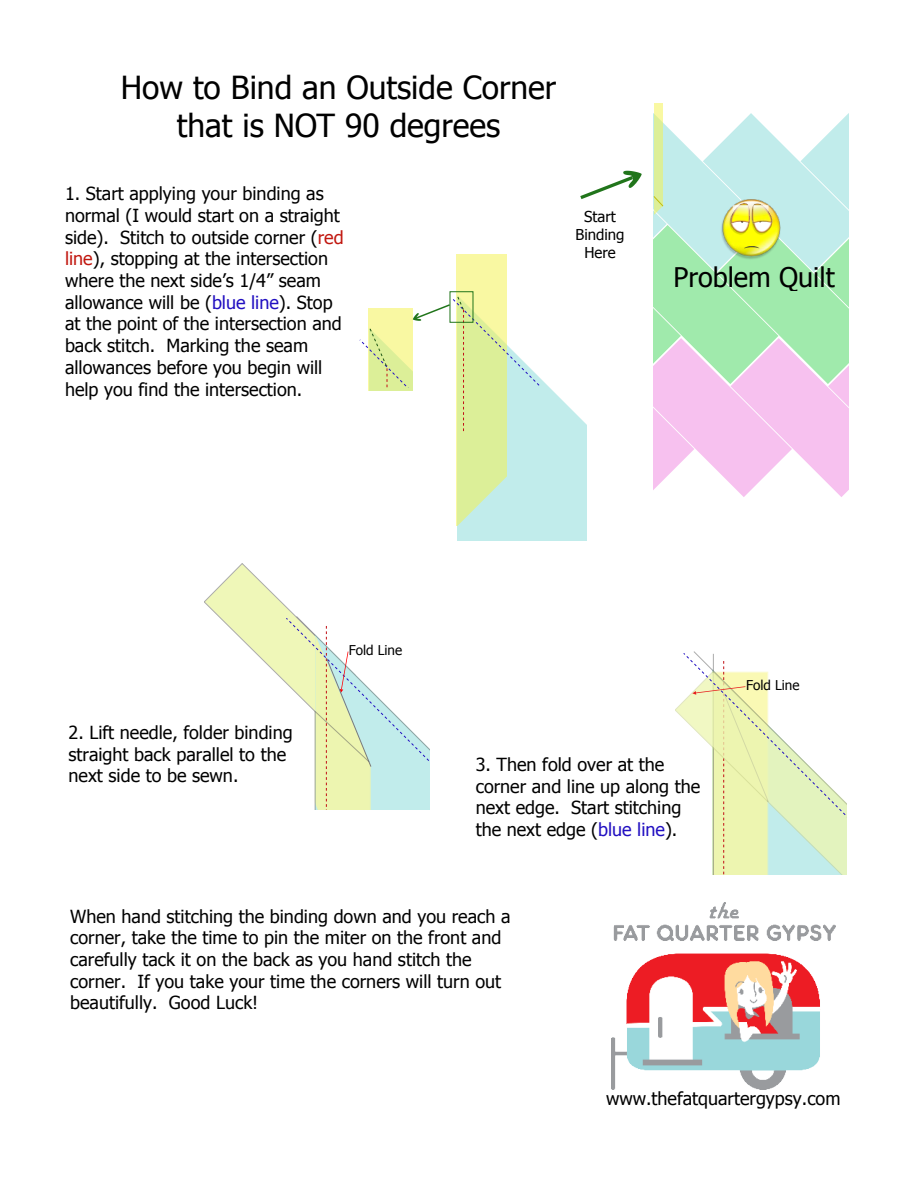
<style>
.page{position:relative;width:918px;height:1188px;background:#fff}
.page>*{position:absolute;margin:0;border:0;box-sizing:border-box;transform-origin:0 0}
.t1{font:31.8px/38.2px "Tahoma";color:#000;text-align:center}
.t2{font:27px "Tahoma";color:#000}
.t3{font:18px/21.8px "Tahoma";color:#000}
.t4{font:15px/18.5px "Tahoma";color:#000;text-align:center}
.t5{font:13.5px "Tahoma";color:#000}
.s1{color:#c1170f}
.s2{color:#210fc1}
</style>
<div class="page">
<div style="left:457px;top:254px;width:50px;height:272px;background:#f9f8a2"></div>
<svg style="left:359px;top:292px;width:228px;height:248px"></svg>
<div style="left:450px;top:291px;width:23px;height:32px;border:1px solid #21751b"></div>
<svg style="left:204px;top:564px;width:225px;height:246px"></svg>
<svg style="left:675px;top:652px;width:171px;height:223px"></svg>
<div style="left:654px;top:104px;width:9px;height:111px;background:#f9f8a2"></div>
<svg style="left:580px;top:171px;width:62px;height:28px"></svg>
<svg style="left:654px;top:113px;width:194px;height:384px;background:#d1e1d6"></svg>
<img style="left:612px;top:903px;width:223px;height:187px">
<h1 class="t1" style="left:121px;top:71px;width:437px">How to Bind an Outside Corner that is NOT 90 degrees</h1>
<p class="t3" style="left:65px;top:184px;width:280px">1. Start applying your binding as normal (I would start on a straight side). Stitch to outside corner (<span class="s1">red line</span>), stopping at the intersection where the next side’s 1/4” seam allowance will be (<span class="s2">blue line</span>). Stop at the point of the intersection and back stitch. Marking the seam allowances before you begin will help you find the intersection.</p>
<p class="t4" style="left:576px;top:208px;width:51px">Start<br>Binding<br>Here</p>
<h2 class="t2" style="left:674px;top:266px;width:163px">Problem Quilt</h2>
<p class="t5" style="left:349px;top:645px;width:55px">Fold Line</p>
<p class="t5" style="left:746px;top:680px;width:55px">Fold Line</p>
<p class="t3" style="left:69px;top:723px;width:226px">2. Lift needle, folder binding straight back parallel to the next side to be sewn.</p>
<p class="t3" style="left:476px;top:755px;width:226px">3. Then fold over at the corner and line up along the next edge. Start stitching the next edge (<span class="s2">blue line</span>).</p>
<p class="t3" style="left:70px;top:907px;width:442px">When hand stitching the binding down and you reach a corner, take the time to pin the miter on the front and carefully tack it on the back as you hand stitch the corner. If you take your time the corners will turn out beautifully. Good Luck!</p>
<p class="t3" style="left:606px;top:1089px;width:236px">www.thefatquartergypsy.com</p>
</div>
